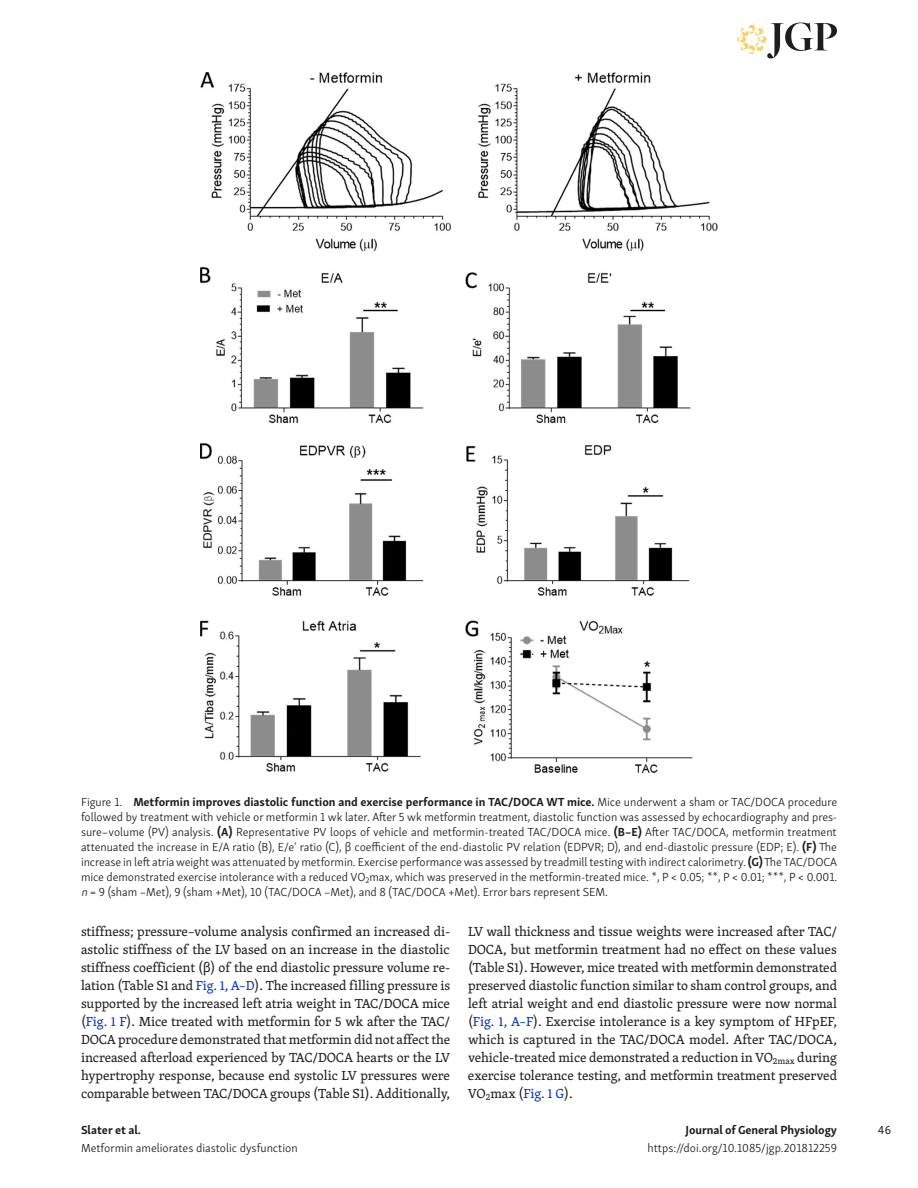
<style>
.page{position:relative;width:918px;height:1188px;background:#fff}
.page>*{position:absolute;margin:0;border:0;box-sizing:border-box;transform-origin:0 0}
.t1{font:13.5px/18px "Skolar PE";letter-spacing:-.005em;color:#1d1d1b;text-align:justify}
.t2{font:300 12px/15px "Skolar Sans PE";color:#1d1d1b;text-align:justify}
.t3{font:700 12px "Skolar Sans PE";letter-spacing:-.005em;color:#1d1d1b}
.t4{font:12px "Skolar Sans PE";color:#1d1d1b}
.s1{font-weight:700}
.s2{font-style:italic}
.s3{color:#0034c9}
</style>
<div class="page">
<svg style="left:737px;top:23px;width:100px;height:35px"></svg>
<img style="left:201px;top:72px;width:516px;height:701px">
<p class="t2" style="left:81px;top:793px;width:758px">Figure 1. <span class="s1">Metformin improves diastolic function and exercise performance in TAC/DOCA WT mice.</span> Mice underwent a sham or TAC/DOCA procedure followed by treatment with vehicle or metformin 1 wk later. After 5 wk metformin treatment, diastolic function was assessed by echocardiography and pres&shy;sure–volume (PV) analysis. <span class="s1">(A)</span> Representative PV loops of vehicle and metformin-treated TAC/DOCA mice. <span class="s1">(B–E)</span> After TAC/DOCA, metformin treatment attenuated the increase in E/A ratio (B), E/e′ ratio (C), β coefficient of the end-diastolic PV relation (EDPVR; D), and end-diastolic pressure (EDP; E). <span class="s1">(F)</span> The increase in left atria weight was attenuated by metformin. Exercise performance was assessed by treadmill testing with indirect calorimetry. <span class="s1">(G)</span> The TAC/DOCA mice demonstrated exercise intolerance with a reduced VO<sub>2</sub>max, which was preserved in the metformin-treated mice. *, P &lt; 0.05; **, P &lt; 0.01; ***, P &lt; 0.001. <span class="s2">n</span> = 9 (sham –Met), 9 (sham +Met), 10 (TAC/DOCA –Met), and 8 (TAC/DOCA +Met). Error bars represent SEM.</p>
<p class="t1" style="left:81px;top:922px;width:371px">stiffness; pressure–volume analysis confirmed an increased di&shy;astolic stiffness of the LV based on an increase in the diastolic stiffness coefficient (β) of the end diastolic pressure volume re&shy;lation (Table S1 and <span class="s3">Fig. 1, A–D</span>). The increased filling pressure is supported by the increased left atria weight in TAC/DOCA mice (<span class="s3">Fig. 1 F</span>). Mice treated with metformin for 5 wk after the TAC/ DOCA procedure demonstrated that metformin did not affect the increased afterload experienced by TAC/DOCA hearts or the LV hypertrophy response, because end systolic LV pressures were comparable between TAC/DOCA groups (Table S1). Additionally,</p>
<p class="t1" style="left:468px;top:922px;width:371px">LV wall thickness and tissue weights were increased after TAC/ DOCA, but metformin treatment had no effect on these values (Table S1). However, mice treated with metformin demonstrated preserved diastolic function similar to sham control groups, and left atrial weight and end diastolic pressure were now normal (<span class="s3">Fig. 1, A–F</span>). Exercise intolerance is a key symptom of HFpEF, which is captured in the TAC/DOCA model. After TAC/DOCA, vehicle-treated mice demonstrated a reduction in VO<sub>2max</sub> during exercise tolerance testing, and metformin treatment preserved VO<sub>2</sub>max (<span class="s3">Fig. 1 G</span>).</p>
<p class="t3" style="left:81px;top:1120px;width:62px">Slater et al.</p>
<p class="t2" style="left:81px;top:1140px;width:218px">Metformin ameliorates diastolic dysfunction</p>
<p class="t3" style="left:686px;top:1120px;width:153px">Journal of General Physiology</p>
<p class="t2" style="left:648px;top:1140px;width:191px">https://doi.org/10.1085/jgp.201812259</p>
<p class="t4" style="left:878px;top:1121px;width:15px">46</p>
</div>
